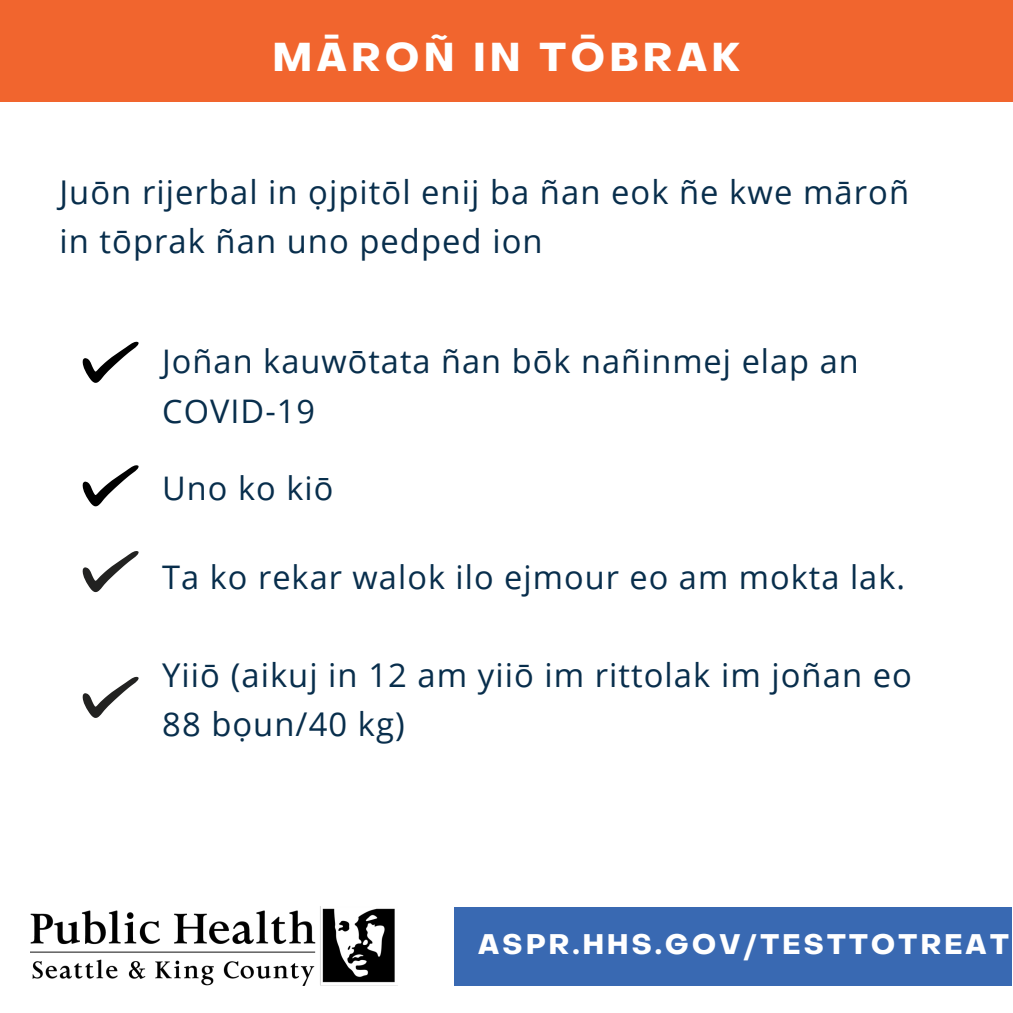
<style>
.page{position:relative;width:1013px;height:1013px;background:#fff}
.page>*{position:absolute;margin:0;border:0;box-sizing:border-box;transform-origin:0 0}
.t1{font:700 39.5px "Object Sans";letter-spacing:.12em;color:#fff}
.t2{font:32.75px/49.8px "Open Sans";letter-spacing:.035em;color:#082e4c}
.t3{font:32.5px/49.8px "Open Sans";letter-spacing:.03em;color:#082e4c}
.t4{font:700 27.75px "Object Sans";letter-spacing:.12em;color:#fff}
</style>
<div class="page">
<img style="left:30px;top:906px;width:365px;height:79px">
<div style="left:0;top:0;width:1012px;height:101px;background:#f1652e"></div>
<div style="left:455px;top:906px;width:556px;height:79px;background:#3969b2"></div>
<svg style="left:82px;top:341px;width:57px;height:42px"></svg>
<svg style="left:82px;top:465px;width:57px;height:42px"></svg>
<svg style="left:82px;top:551px;width:57px;height:42px"></svg>
<svg style="left:82px;top:676px;width:57px;height:42px"></svg>
<p class="t1" style="left:273px;top:41px;width:469px">MĀROÑ IN TŌBRAK</p>
<p class="t2" style="left:60px;top:166px;width:851px">Juōn rijerbal in ọjpitōl enij ba ñan eok ñe kwe māroñ in tōprak ñan uno pedped ion</p>
<p class="t3" style="left:162px;top:336px;width:698px">Joñan kauwōtata ñan bōk nañinmej elap an<br>COVID-19</p>
<p class="t3" style="left:162px;top:462px;width:173px">Uno ko kiō</p>
<p class="t3" style="left:162px;top:551px;width:744px">Ta ko rekar walok ilo ejmour eo am mokta lak.</p>
<p class="t2" style="left:162px;top:649px;width:751px">Yiiō (aikuj in 12 am yiiō im rittolak im joñan eo<br>88 bọun/40 kg)</p>
<p class="t4" style="left:478px;top:933px;width:532px">ASPR.HHS.GOV/TESTTOTREAT</p>
</div>
